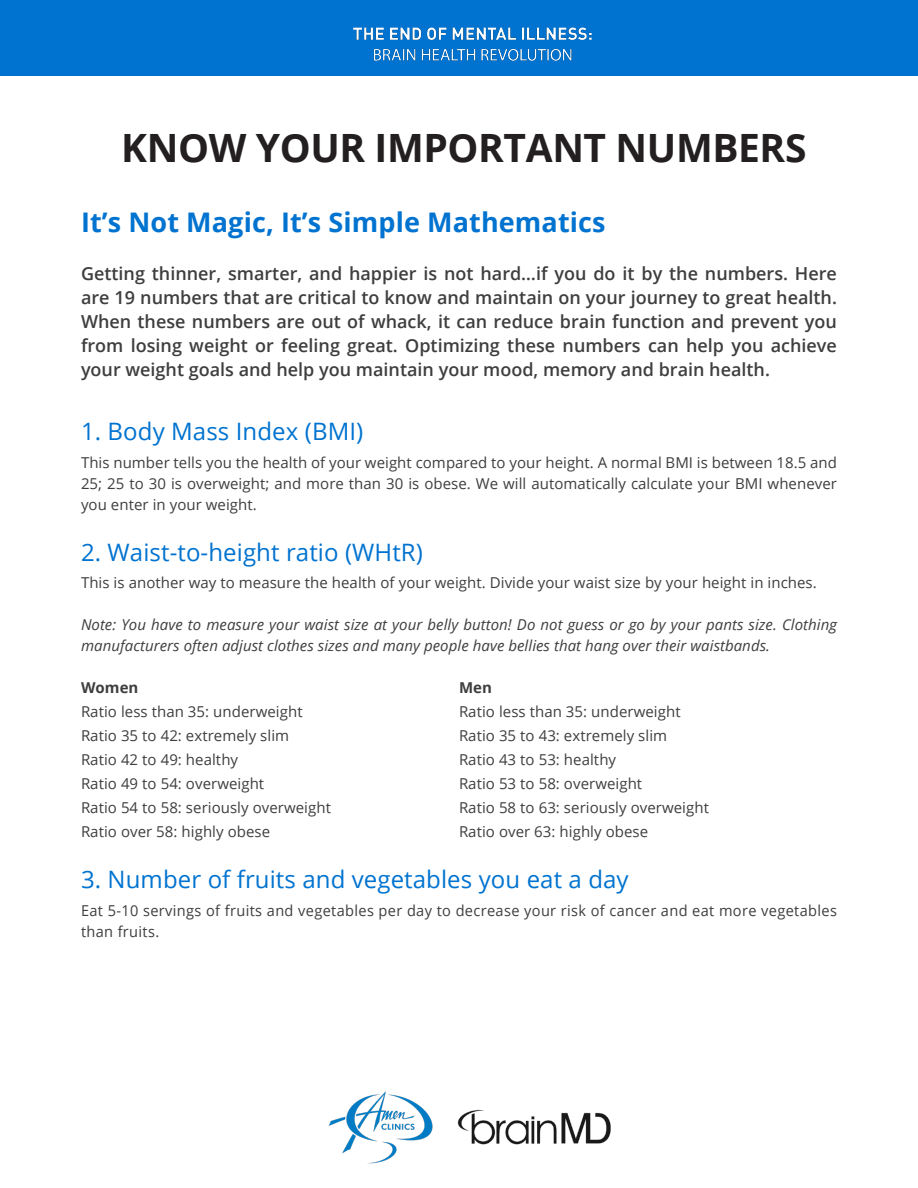
<style>
.page{position:relative;width:918px;height:1188px;background:#fff}
.page>*{position:absolute;margin:0;border:0;box-sizing:border-box;transform-origin:0 0}
.t1{font:700 39px "Open Sans";letter-spacing:-.01em;color:#231f20}
.t2{font:700 27px "Open Sans";letter-spacing:.005em;color:#0073d0}
.Body_1{font:24px "Open Sans";letter-spacing:.005em;color:#0073d0}
.Opening{font:600 18px/24px "Open Sans";color:#3e3e3f;text-align:justify}
.Body_1-2{font:15px/21px "Open Sans";letter-spacing:.005em;color:#3e3e3f;text-align:justify}
.Body_1-3{font:italic 15px/21px "Open Sans";letter-spacing:.005em;color:#3e3e3f}
.Body_1-4{font:15px/21px "Open Sans";letter-spacing:.025em;color:#3e3e3f}
.Body_1-5{font:700 15px "Open Sans";letter-spacing:.005em;color:#3e3e3f}
</style>
<div class="page">
<div style="left:0;top:0;width:918px;height:76px;background:#0073d0"></div>
<img style="left:353px;top:27px;width:239px;height:34px">
<img style="left:328px;top:1091px;width:105px;height:73px">
<img style="left:457px;top:1110px;width:154px;height:35px">
<p class="t1" style="left:121px;top:120px;width:687px">KNOW YOUR IMPORTANT NUMBERS</p>
<p class="t2" style="left:81px;top:203px;width:526px">It’s Not Magic, It’s Simple Mathematics</p>
<p class="Opening" style="left:81px;top:261px;width:758px">Getting thinner, smarter, and happier is not hard…if you do it by the numbers. Here are 19 numbers that are critical to know and maintain on your journey to great health.<br>When these numbers are out of whack, it can reduce brain function and prevent you from losing weight or feeling great. Optimizing these numbers can help you achieve your weight goals and help you maintain your mood, memory and brain health.</p>
<p class="Body_1" style="left:81px;top:415px;width:284px">1. Body Mass Index (BMI)</p>
<p class="Body_1-2" style="left:81px;top:451px;width:758px">This number tells you the health of your weight compared to your height. A normal BMI is between 18.5 and 25; 25 to 30 is overweight; and more than 30 is obese. We will automatically calculate your BMI whenever you enter in your weight.</p>
<p class="Body_1" style="left:81px;top:535px;width:343px">2. Waist-to-height ratio (WHtR)</p>
<p class="Body_1-2" style="left:81px;top:572px;width:737px">This is another way to measure the health of your weight. Divide your waist size by your height in inches.</p>
<p class="Body_1-3" style="left:81px;top:614px;width:757px">Note: You have to measure your waist size at your belly button! Do not guess or go by your pants size. Clothing manufacturers often adjust clothes sizes and many people have bellies that hang over their waistbands.</p>
<p class="Body_1-5" style="left:81px;top:677px;width:59px">Women</p>
<p class="Body_1-5" style="left:459px;top:677px;width:34px">Men</p>
<p class="Body_1-2" style="left:81px;top:701px;width:223px">Ratio less than 35: underweight</p>
<p class="Body_1-2" style="left:459px;top:701px;width:223px">Ratio less than 35: underweight</p>
<p class="Body_1-2" style="left:81px;top:725px;width:210px">Ratio 35 to 42: extremely slim</p>
<p class="Body_1-2" style="left:459px;top:725px;width:210px">Ratio 35 to 43: extremely slim</p>
<p class="Body_1-2" style="left:81px;top:749px;width:159px">Ratio 42 to 49: healthy</p>
<p class="Body_1-2" style="left:459px;top:749px;width:159px">Ratio 43 to 53: healthy</p>
<p class="Body_1-2" style="left:81px;top:773px;width:185px">Ratio 49 to 54: overweight</p>
<p class="Body_1-2" style="left:459px;top:773px;width:185px">Ratio 53 to 58: overweight</p>
<p class="Body_1-2" style="left:81px;top:797px;width:252px">Ratio 54 to 58: seriously overweight</p>
<p class="Body_1-2" style="left:459px;top:797px;width:252px">Ratio 58 to 63: seriously overweight</p>
<p class="Body_1-2" style="left:81px;top:821px;width:191px">Ratio over 58: highly obese</p>
<p class="Body_1-2" style="left:459px;top:821px;width:191px">Ratio over 63: highly obese</p>
<p class="Body_1" style="left:81px;top:863px;width:549px">3. Number of fruits and vegetables you eat a day</p>
<p class="Body_1-4" style="left:81px;top:900px;width:758px">Eat 5-10 servings of fruits and vegetables per day to decrease your risk of cancer and eat more vegetables than fruits.</p>
</div>
